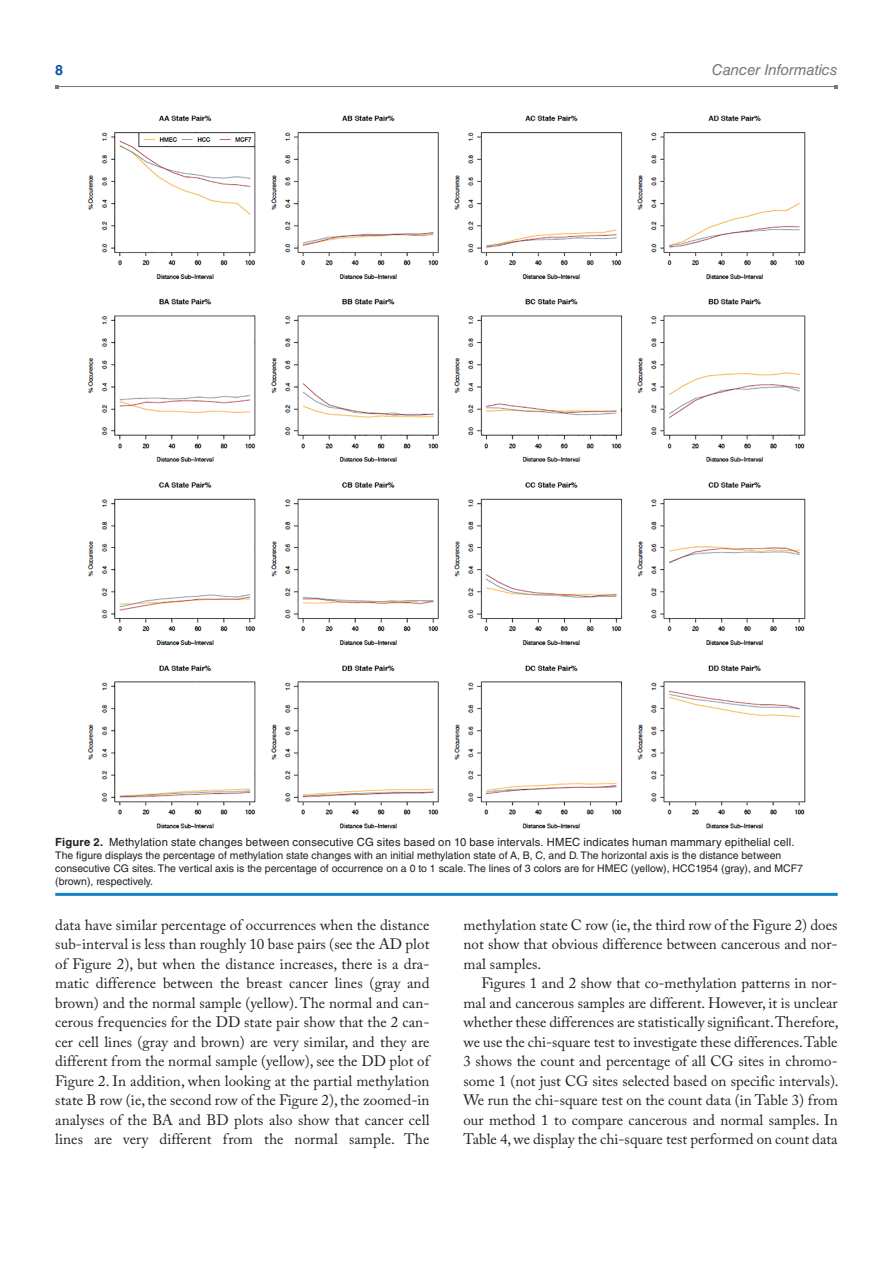
<style>
.page{position:relative;width:893px;height:1263px;background:#fff}
.page>*{position:absolute;margin:0;border:0;box-sizing:border-box;transform-origin:0 0}
.t1{font:15px/19.5px "Adobe Caslon Pro";letter-spacing:.005em;color:#231f20;text-align:justify}
.t2{font:italic 15px "Helvetica LT Std";letter-spacing:-.005em;color:#76787b}
.t3{font:700 14.25px "Helvetica LT Std";color:#1055a4}
.t4{font:11.25px "Helvetica LT Std";letter-spacing:.015em;color:#231f20}
.t5{font:10.5px/12.8px "Helvetica LT Std";color:#231f20}
.s1{font-weight:700}
</style>
<div class="page">
<hr style="left:57px;top:86px;width:779px;height:1px;background:#76787b">
<hr style="left:55px;top:893px;width:783px;height:3px;background:#1582c5">
<img style="left:87px;top:115px;width:719px;height:714px">
<p class="t3" style="left:55px;top:61px;width:9px">8</p>
<p class="t2" style="left:712px;top:61px;width:127px">Cancer Informatics</p>
<p class="t4" style="left:55px;top:836px;width:741px"><span class="s1">Figure 2.</span> Methylation state changes between consecutive CG sites based on 10 base intervals. H MEC indicates human mammary epithelial cell.</p>
<p class="t5" style="left:55px;top:849px;width:749px">The figure displays the percentage of methylation state changes with an initial methylation state of A, B, C, and D. The horizontal axis is the distance between consecutive CG sites. The vertical axis is the percentage of occurrence on a 0 to 1 scale. The lines of 3 colors are for HMEC (yellow), HCC1954 (gray), and MCF7 (brown), respectively.</p>
<p class="t1" style="left:55px;top:915px;width:376px">data have similar percentage of occurrences when the distance sub-interval is less than roughly 10 base pairs (see the AD plot of Figure 2), but when the distance increases, there is a dra&shy;matic difference between the breast cancer lines (gray and brown) and the normal sample (yellow). The normal and can&shy;cerous frequencies for the DD state pair show that the 2 can&shy;cer cell lines (gray and brown) are very similar, and they are different from the normal sample (yellow), see the DD plot of Figure 2. In addition, when looking at the partial methylation state B row (ie, the second row of the Figure 2), the zoomed-in analyses of the BA and BD plots also show that cancer cell lines are very different from the normal sample. The</p>
<p class="t1" style="left:463px;top:915px;width:376px">methylation state C row (ie, the third row of the Figure 2) does not show that obvious difference between cancerous and nor&shy;mal samples.</p>
<p class="t1" style="left:463px;top:973px;width:377px;text-indent:18px">Figures 1 and 2 show that co-methylation patterns in nor&shy;mal and cancerous samples are different. However, it is unclear whether these differences are statistically significant. Therefore, we use the chi-square test to investigate these differences. Table 3 shows the count and percentage of all CG sites in chromo&shy;some 1 (not just CG sites selected based on specific intervals).<br>We run the chi-square test on the count data (in Table 3) from our method 1 to compare cancerous and normal samples. In Table 4, we display the chi-square test performed on count data</p>
</div>
